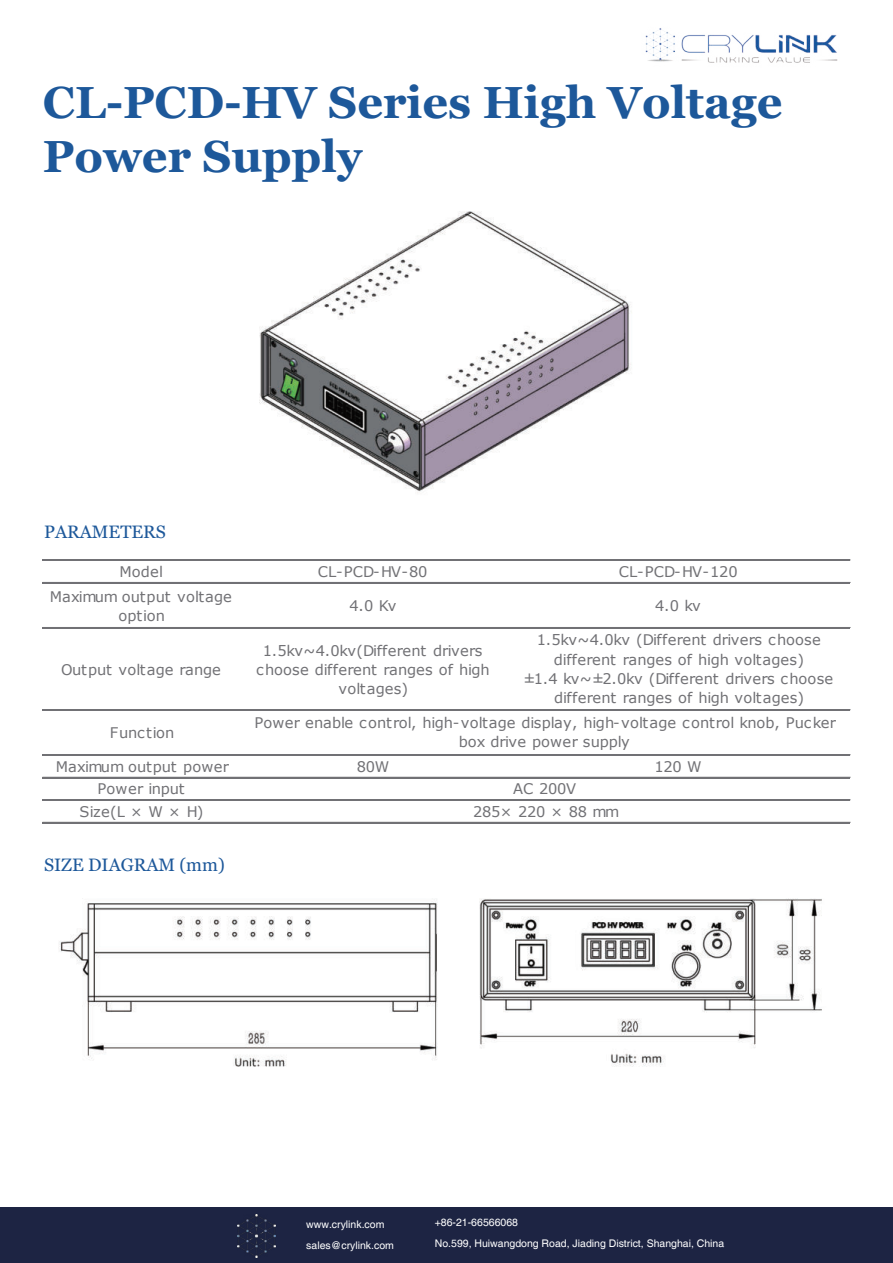
<style>
.page{position:relative;width:893px;height:1263px;background:#fff}
.page>*{position:absolute;margin:0;border:0;box-sizing:border-box;transform-origin:0 0}
.t1{font:700 45px/54px "Georgia";color:#1d589a}
.t2{font:18px "Georgia";color:#1d589a}
.t3{font:14.7px/19.2px "Verdana";letter-spacing:-.005em;color:#717175;text-align:center}
.t4{font:10.5px/21px "Helvetica";color:#fff}
</style>
<div class="page">
<img style="left:259px;top:212px;width:373px;height:281px">
<img style="left:59px;top:898px;width:763px;height:169px">
<img style="left:645px;top:28px;width:193px;height:35px">
<hr style="left:43px;top:560px;width:807px;height:1px;background:#717175">
<hr style="left:43px;top:582px;width:807px;height:1px;background:#717175">
<hr style="left:43px;top:627px;width:807px;height:2px;background:#717175">
<hr style="left:43px;top:709px;width:807px;height:1px;background:#717175">
<hr style="left:43px;top:710px;width:807px;height:1px;background:#717175">
<hr style="left:43px;top:754px;width:807px;height:1px;background:#717175">
<hr style="left:43px;top:755px;width:807px;height:1px;background:#717175">
<hr style="left:43px;top:777px;width:807px;height:1px;background:#717175">
<hr style="left:43px;top:799px;width:807px;height:1px;background:#717175">
<hr style="left:43px;top:800px;width:807px;height:1px;background:#717175">
<hr style="left:43px;top:822px;width:807px;height:1px;background:#717175">
<div style="left:1px;top:1207px;width:892px;height:56px;background:#1d2443"></div>
<img style="left:238px;top:1214px;width:38px;height:43px">
<h1 class="t1" style="left:43px;top:79px;width:741px">CL-PCD-HV Series High Voltage<br>Power Supply</h1>
<p class="t2" style="left:44px;top:524px;width:123px">PARAMETERS</p>
<p class="t3" style="left:120px;top:563px;width:45px">Model</p>
<p class="t3" style="left:318px;top:563px;width:111px">CL-PCD-HV-80</p>
<p class="t3" style="left:619px;top:563px;width:120px">CL-PCD-HV-120</p>
<p class="t3" style="left:50px;top:588px;width:184px">Maximum output voltage option</p>
<p class="t3" style="left:350px;top:597px;width:49px">4.0 Kv</p>
<p class="t3" style="left:655px;top:597px;width:47px">4.0 kv</p>
<p class="t3" style="left:61px;top:661px;width:161px">Output voltage range</p>
<p class="t3" style="left:256px;top:642px;width:235px">1.5kv~4.0kv(Different drivers choose different ranges of high voltages)</p>
<p class="t3" style="left:524px;top:632px;width:311px">1.5kv~4.0kv (Different drivers choose different ranges of high voltages)<br>±1.4 kv~±2.0kv (Different drivers choose different ranges of high voltages)</p>
<p class="t3" style="left:254px;top:714px;width:583px">Power enable control, high-voltage display, high-voltage control knob, Pucker box drive power supply</p>
<p class="t3" style="left:513px;top:780px;width:65px">AC 200V</p>
<p class="t3" style="left:110px;top:724px;width:66px">Function</p>
<p class="t3" style="left:56px;top:758px;width:175px">Maximum output power</p>
<p class="t3" style="left:357px;top:758px;width:34px">80W</p>
<p class="t3" style="left:654px;top:758px;width:49px">120 W</p>
<p class="t3" style="left:80px;top:779px;width:125px;line-height:22.5px">Power input<br>Size(L × W × H)</p>
<p class="t3" style="left:473px;top:803px;width:148px">285× 220 × 88 mm</p>
<p class="t2" style="left:44px;top:858px;width:182px">SIZE DIAGRAM (mm)</p>
<p class="t4" style="left:306px;top:1214px;width:89px">www.crylink.com sales@crylink.com</p>
<p class="t4" style="left:435px;top:1212px;width:291px">+86-21-66566068<br>No.599, Huiwangdong Road, Jiading District, Shanghai, China</p>
</div>
